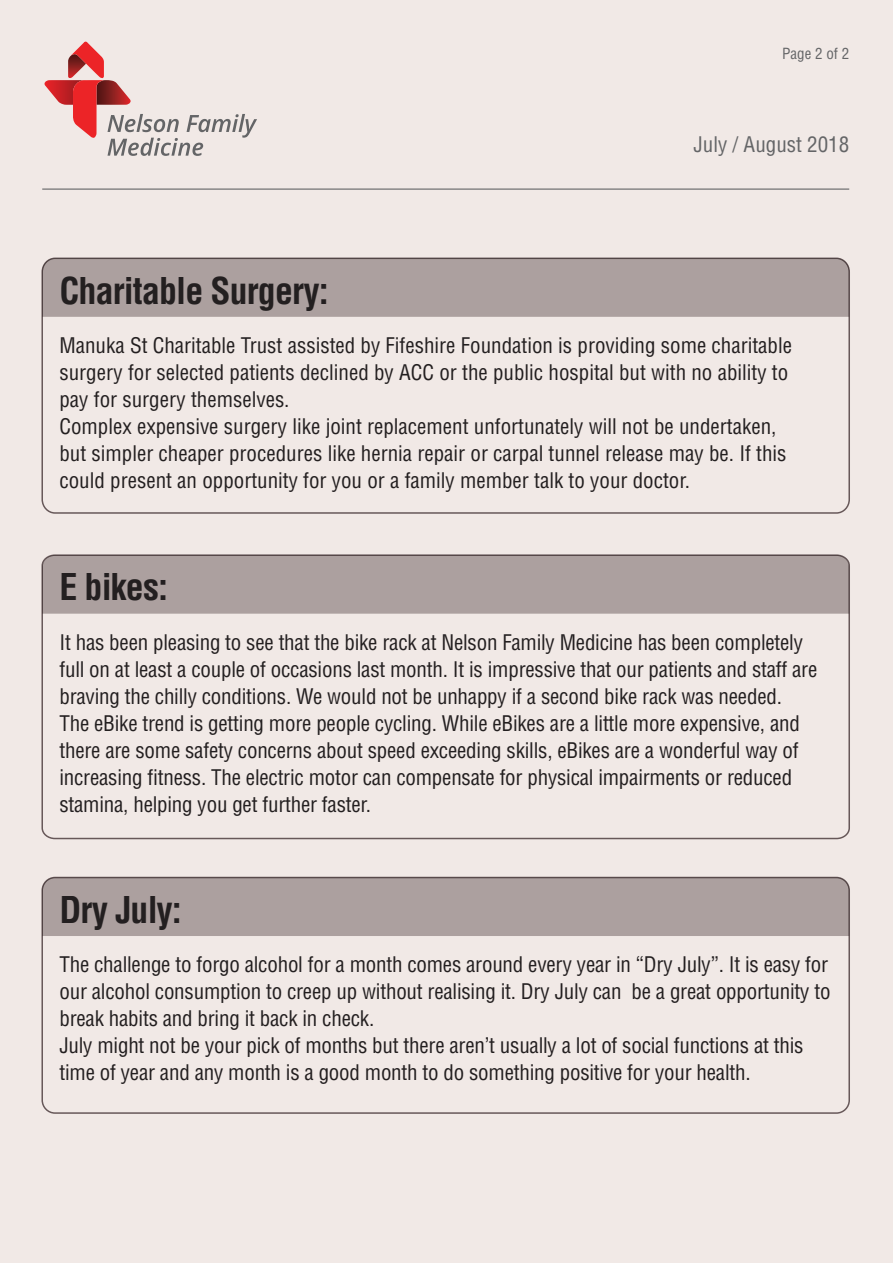
<style>
.page{position:relative;width:893px;height:1263px;background:#f1e9e6}
.page>*{position:absolute;margin:0;border:0;box-sizing:border-box;transform-origin:0 0}
.t1{font:700 condensed 36px "Helvetica LT Std";letter-spacing:-.025em;color:#231f20}
.t2{font:condensed 21px/27px "Helvetica LT Std";letter-spacing:-.01em;color:#231f20}
.t3{font:condensed 21px "Helvetica LT Std";color:#646567}
.t4{font:condensed 15px "Helvetica LT Std";color:#646567}
</style>
<div class="page">
<svg style="left:44px;top:42px;width:213px;height:114px"></svg>
<svg style="left:41px;top:554px;width:809px;height:285px"></svg>
<div style="left:42px;top:555px;width:807px;height:59px;background:#aca09f"></div>
<div style="left:42px;top:258px;width:807px;height:59px;background:#aca09f"></div>
<hr style="left:42px;top:189px;width:807px;height:1px;background:#646567">
<div style="left:42px;top:877px;width:807px;height:59px;background:#aca09f"></div>
<p class="t4" style="left:782px;top:44px;width:69px">Page 2 of 2</p>
<p class="t3" style="left:693px;top:131px;width:157px">July / August 2018</p>
<h1 class="t1" style="left:59px;top:268px;width:271px">Charitable Surgery:</h1>
<p class="t2" style="left:59px;top:332px;width:734px">Manuka St Charitable Trust assisted by Fifeshire Foundation is providing some charitable surgery for selected patients declined by ACC or the public hospital but with no ability to pay for surgery themselves.<br>Complex expensive surgery like joint replacement unfortunately will not be undertaken, but simpler cheaper procedures like hernia repair or carpal tunnel release may be. If this could present an opportunity for you or a family member talk to your doctor.</p>
<h1 class="t1" style="left:59px;top:565px;width:110px">E bikes:</h1>
<p class="t2" style="left:59px;top:629px;width:759px">It has been pleasing to see that the bike rack at Nelson Family Medicine has been completely full on at least a couple of occasions last month. It is impressive that our patients and staff are braving the chilly conditions. We would not be unhappy if a second bike rack was needed.<br>The eBike trend is getting more people cycling. While eBikes are a little more expensive, and there are some safety concerns about speed exceeding skills, eBikes are a wonderful way of increasing fitness. The electric motor can compensate for physical impairments or reduced stamina, helping you get further faster.</p>
<h1 class="t1" style="left:59px;top:887px;width:124px">Dry July:</h1>
<p class="t2" style="left:59px;top:951px;width:772px">The challenge to forgo alcohol for a month comes around every year in “Dry July”. It is easy for our alcohol consumption to creep up without realising it. Dry July can be a great opportunity to break habits and bring it back in check.<br>July might not be your pick of months but there aren’t usually a lot of social functions at this time of year and any month is a good month to do something positive for your health.</p>
</div>
